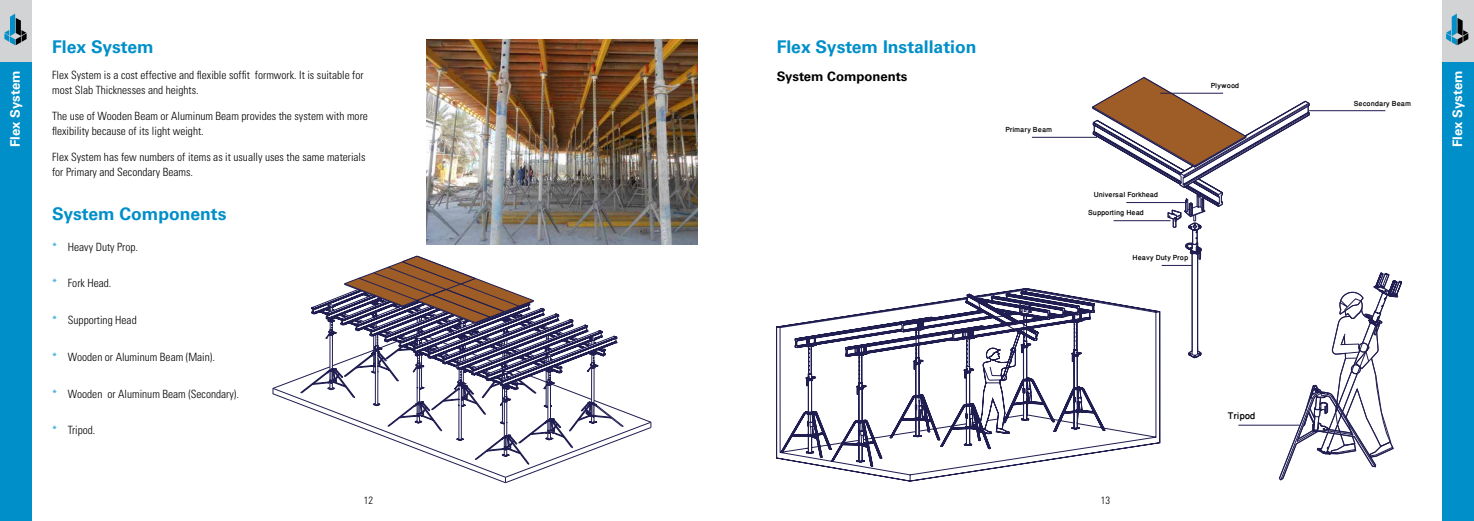
<style>
.page{position:relative;width:1474px;height:521px;background:#fff}
.page>*{position:absolute;margin:0;border:0;box-sizing:border-box;transform-origin:0 0}
.t1{font:700 17.5px "Univers";color:#008fc9}
.t2{font:700 13.12px "Univers";color:#fff}
.t3{font:700 13.12px "Univers";color:#000}
.t4{font:500 12.95px "Win Soft Pro";color:#010101}
.t5{font:300 condensed 11.38px/14.9px "Univers";color:#000}
.t6{font:300 condensed 10.5px "Univers";color:#000}
.t7{font:500 9.89px "Win Soft Pro";color:#010101}
.s1{color:#008fc9}
</style>
<div class="page">
<div style="left:1441px;top:0;width:32px;height:521px;background:#008fc9"></div>
<div style="left:1441px;top:0;width:32px;height:62px;background:#d1d3d4"></div>
<svg style="left:1446px;top:14px;width:22px;height:31px"></svg>
<div style="left:0;top:0;width:32px;height:521px;background:#008fc9"></div>
<div style="left:0;top:0;width:32px;height:62px;background:#d1d3d4"></div>
<svg style="left:4px;top:14px;width:23px;height:31px"></svg>
<img style="left:427px;top:40px;width:270px;height:204px">
<svg style="left:272px;top:256px;width:379px;height:227px"></svg>
<svg style="left:776px;top:288px;width:316px;height:193px"></svg>
<hr style="left:1031px;top:137px;width:66px;height:1px;background:#201d51">
<svg style="left:1092px;top:77px;width:310px;height:404px"></svg>
<hr style="left:1238px;top:425px;width:61px;height:1px;background:#201d51">
<h1 class="t1" style="left:52px;top:36px;width:103px">Flex System</h1>
<p class="t5" style="left:52px;top:68px;width:313px">Flex System is a cost effective and flexible soffit formwork. It is suitable for most Slab Thicknesses and heights.</p>
<p class="t5" style="left:52px;top:109px;width:317px">The use of Wooden Beam or Aluminum Beam provides the system with more flexibility because of its light weight.</p>
<p class="t5" style="left:52px;top:150px;width:315px">Flex System has few numbers of items as it usually uses the same materials for Primary and Secondary Beams.</p>
<h1 class="t1" style="left:52px;top:204px;width:176px">System Components</h1>
<p class="t5" style="left:52px;top:239px;width:87px"><span class="s1">*</span> Heavy Duty Prop.</p>
<p class="t5" style="left:52px;top:276px;width:61px"><span class="s1">*</span> Fork Head.</p>
<p class="t5" style="left:52px;top:313px;width:86px"><span class="s1">*</span> Supporting Head</p>
<p class="t5" style="left:52px;top:349px;width:164px"><span class="s1">*</span> Wooden or Aluminum Beam (Main).</p>
<p class="t5" style="left:52px;top:386px;width:188px"><span class="s1">*</span> Wooden or Aluminum Beam (Secondary).</p>
<p class="t5" style="left:52px;top:423px;width:45px"><span class="s1">*</span> Tripod.</p>
<h1 class="t1" style="left:776px;top:36px;width:201px">Flex System Installation</h1>
<p class="t3" style="left:776px;top:68px;width:132px">System Components</p>
<p class="t2" style="left:8px;top:147px;width:78px;rotate:-90deg">Flex System</p>
<p class="t2" style="left:1449px;top:147px;width:78px;rotate:-90deg">Flex System</p>
<p class="t7" style="left:1210px;top:78px;width:30px">Plywood</p>
<p class="t7" style="left:1353px;top:96px;width:59px">Secondary Beam</p>
<p class="t7" style="left:1005px;top:122px;width:48px">Primary Beam</p>
<p class="t7" style="left:1093px;top:188px;width:66px">Universal Forkhead</p>
<p class="t7" style="left:1088px;top:205px;width:57px">Supporting Head</p>
<p class="t7" style="left:1132px;top:250px;width:57px">Heavy Duty Prop</p>
<p class="t4" style="left:1227px;top:407px;width:29px">Tripod</p>
<p class="t6" style="left:364px;top:494px;width:11px">12</p>
<p class="t6" style="left:1100px;top:494px;width:11px">13</p>
</div>
